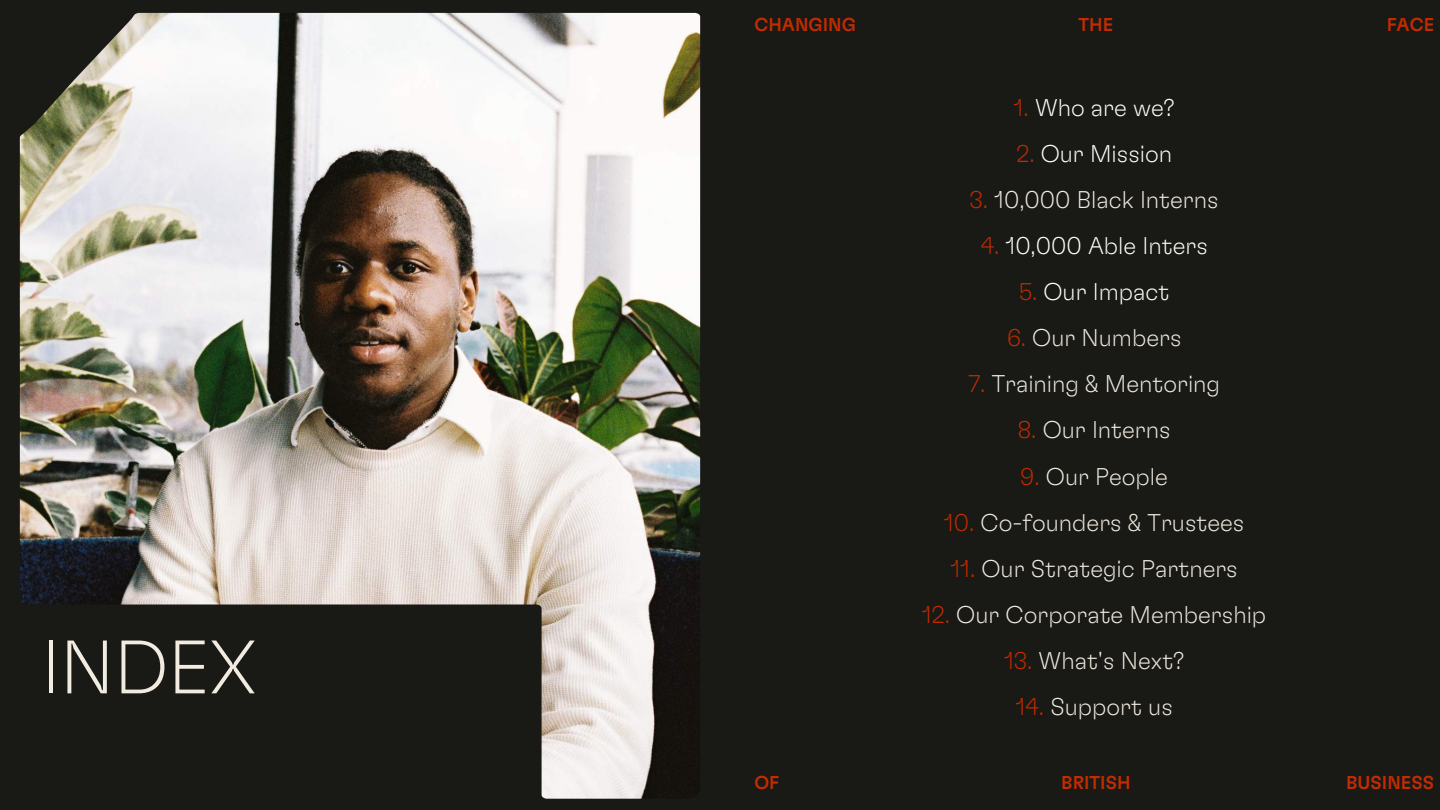
<style>
.page{position:relative;width:1440px;height:810px;background:#fff}
.page>*{position:absolute;margin:0;border:0;box-sizing:border-box;transform-origin:0 0}
.t1{font:100 75.45px "GT Flexa";color:#f1ebe0}
.t2{font:100 24.15px "GT Flexa";color:#f1ebe0}
.t3{font:100 24.15px "GT Flexa";color:#fff}
.t4{font:500 18.6px "GT Flexa";color:#c22c00}
.s1{color:#c22c00}
</style>
<div class="page">
<div style="left:720px;top:0;width:720px;height:810px;background:#191916"></div>
<img style="left:0;top:0;width:720px;height:810px">
<h1 class="t1" style="left:42px;top:633px;width:216px">INDEX</h1>
<p class="t4" style="left:754px;top:16px;width:103px">CHANGING</p>
<p class="t4" style="left:754px;top:775px;width:26px">OF</p>
<p class="t4" style="left:1079px;top:16px;width:36px">THE</p>
<p class="t3" style="left:1014px;top:96px;width:162px"><span class="s1">1.</span> Who are we?</p>
<p class="t3" style="left:1016px;top:142px;width:157px"><span class="s1">2.</span> Our Mission</p>
<p class="t2" style="left:970px;top:188px;width:250px"><span class="s1">3.</span> 10,000 Black Interns</p>
<p class="t3" style="left:981px;top:235px;width:229px"><span class="s1">4.</span> 10,000 Able Inters</p>
<p class="t3" style="left:1019px;top:281px;width:152px"><span class="s1">5.</span> Our Impact</p>
<p class="t2" style="left:1007px;top:327px;width:176px"><span class="s1">6.</span> Our Numbers</p>
<p class="t2" style="left:968px;top:373px;width:253px"><span class="s1">7.</span> Training &amp; Mentoring</p>
<p class="t2" style="left:1018px;top:419px;width:154px"><span class="s1">8.</span> Our Interns</p>
<p class="t2" style="left:1021px;top:465px;width:149px"><span class="s1">9.</span> Our People</p>
<p class="t2" style="left:944px;top:511px;width:302px"><span class="s1">10.</span> Co-founders &amp; Trustees</p>
<p class="t2" style="left:951px;top:557px;width:289px"><span class="s1">11.</span> Our Strategic Partners</p>
<p class="t2" style="left:922px;top:604px;width:346px"><span class="s1">12.</span> Our Corporate Membership</p>
<p class="t2" style="left:1004px;top:650px;width:181px"><span class="s1">13.</span> What's Next?</p>
<p class="t2" style="left:1016px;top:696px;width:159px"><span class="s1">14.</span> Support us</p>
<p class="t4" style="left:1061px;top:775px;width:71px">BRITISH</p>
<p class="t4" style="left:1387px;top:16px;width:49px">FACE</p>
<p class="t4" style="left:1346px;top:775px;width:90px">BUSINESS</p>
</div>
